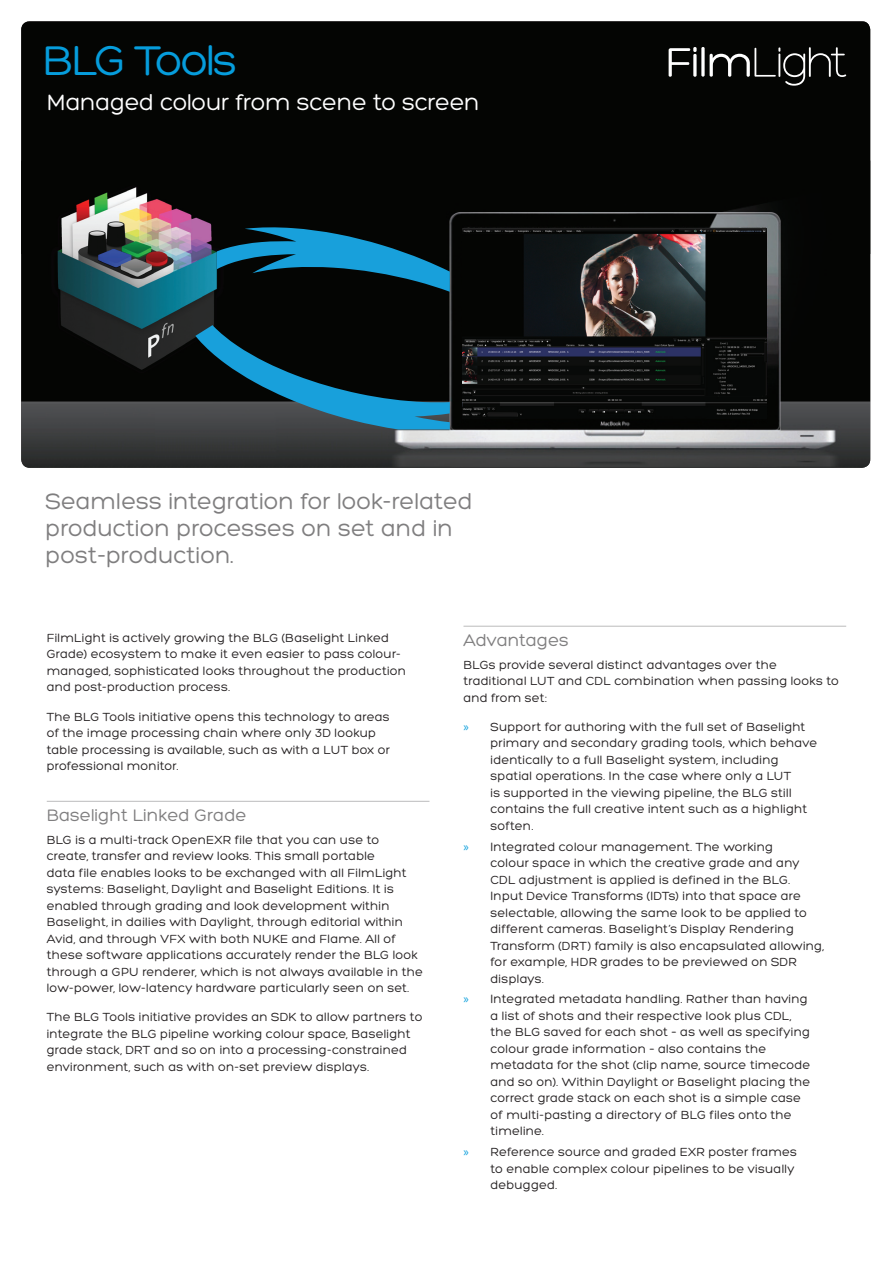
<style>
.page{position:relative;width:893px;height:1263px;background:#fff}
.page>*{position:absolute;margin:0;border:0;box-sizing:border-box;transform-origin:0 0}
.t1{font:45px "Hero";letter-spacing:-.045em;color:#069ddc}
.t2{font:24px/27px "Hero";color:#7f7e7f}
.t3{font:24px "Hero";letter-spacing:-.01em;color:#fff}
.t4{font:18px "Hero";color:#7f7e7f}
.t5{font:12.75px/16.5px "Hero";letter-spacing:.015em;color:#231f20}
.s1{font-family:"Myriad Pro";color:#069ddc}
</style>
<div class="page">
<div style="left:21px;top:22px;width:849px;height:232px;background:#040503"></div>
<img style="left:21px;top:205px;width:849px;height:263px">
<img style="left:46px;top:187px;width:187px;height:185px">
<svg style="left:217px;top:227px;width:233px;height:65px"></svg>
<svg style="left:195px;top:325px;width:255px;height:104px;background:#133543"></svg>
<img style="left:463px;top:228px;width:304px;height:190px">
<hr style="left:47px;top:801px;width:382px;height:1px;background:#bbbbbc">
<hr style="left:463px;top:626px;width:383px;height:1px;background:#bbbbbc">
<svg style="left:669px;top:47px;width:28px;height:30px"></svg>
<svg style="left:701px;top:47px;width:4px;height:30px"></svg>
<svg style="left:710px;top:47px;width:136px;height:39px"></svg>
<h1 class="t1" style="left:43px;top:38px;width:196px">BLG Tools</h1>
<h2 class="t3" style="left:47px;top:90px;width:434px">Managed colour from scene to screen</h2>
<h2 class="t2" style="left:45px;top:488px;width:429px">Seamless integration for look-related production processes on set and in post-production.</h2>
<p class="t5" style="left:47px;top:629px;width:361px">FilmLight is actively growing the BLG (Baselight Linked Grade) ecosystem to make it even easier to pass colour&shy;managed, sophisticated looks throughout the production and post-production process.</p>
<p class="t5" style="left:47px;top:708px;width:345px">The BLG Tools initiative opens this technology to areas of the image processing chain where only 3D lookup table processing is available, such as with a LUT box or professional monitor.</p>
<h3 class="t4" style="left:47px;top:806px;width:201px">Baselight Linked Grade</h3>
<p class="t5" style="left:47px;top:831px;width:378px">BLG is a multi-track OpenEXR file that you can use to create, transfer and review looks. This small portable<br>data file enables looks to be exchanged with all FilmLight systems: Baselight, Daylight and Baselight Editions. It is enabled through grading and look development within Baselight, in dailies with Daylight, through editorial within Avid, and through VFX with both NUKE and Flame. All of these software applications accurately render the BLG look through a GPU renderer, which is not always available in the low-power, low-latency hardware particularly seen on set.</p>
<p class="t5" style="left:47px;top:1009px;width:377px">The BLG Tools initiative provides an SDK to allow partners to integrate the BLG pipeline working colour space, Baselight grade stack, DRT and so on into a processing-constrained environment, such as with on-set preview displays.</p>
<h3 class="t4" style="left:463px;top:631px;width:107px">Advantages</h3>
<p class="t5" style="left:463px;top:656px;width:377px">BLGs provide several distinct advantages over the traditional LUT and CDL combination when passing looks to and from set:</p>
<p class="t5" style="left:490px;top:718px;width:328px;text-indent:-27px"><span class="s1">»</span> Support for authoring with the full set of Baselight primary and secondary grading tools, which behave identically to a full Baselight system, including spatial operations. In the case where only a LUT<br>is supported in the viewing pipeline, the BLG still contains the full creative intent such as a highlight soften.</p>
<p class="t5" style="left:490px;top:838px;width:335px;text-indent:-27px"><span class="s1">»</span> Integrated colour management. The working<br>colour space in which the creative grade and any CDL adjustment is applied is defined in the BLG.<br>Input Device Transforms (IDTs) into that space are selectable, allowing the same look to be applied to different cameras. Baselight’s Display Rendering Transform (DRT) family is also encapsulated allowing, for example, HDR grades to be previewed on SDR displays.</p>
<p class="t5" style="left:490px;top:991px;width:321px;text-indent:-27px"><span class="s1">»</span> Integrated metadata handling. Rather than having a list of shots and their respective look plus CDL, the BLG saved for each shot – as well as specifying colour grade information – also contains the metadata for the shot (clip name, source timecode and so on). Within Daylight or Baselight placing the correct grade stack on each shot is a simple case of multi-pasting a directory of BLG files onto the timeline.</p>
<p class="t5" style="left:490px;top:1144px;width:308px;text-indent:-27px"><span class="s1">»</span> Reference source and graded EXR poster frames to enable complex colour pipelines to be visually debugged.</p>
</div>
